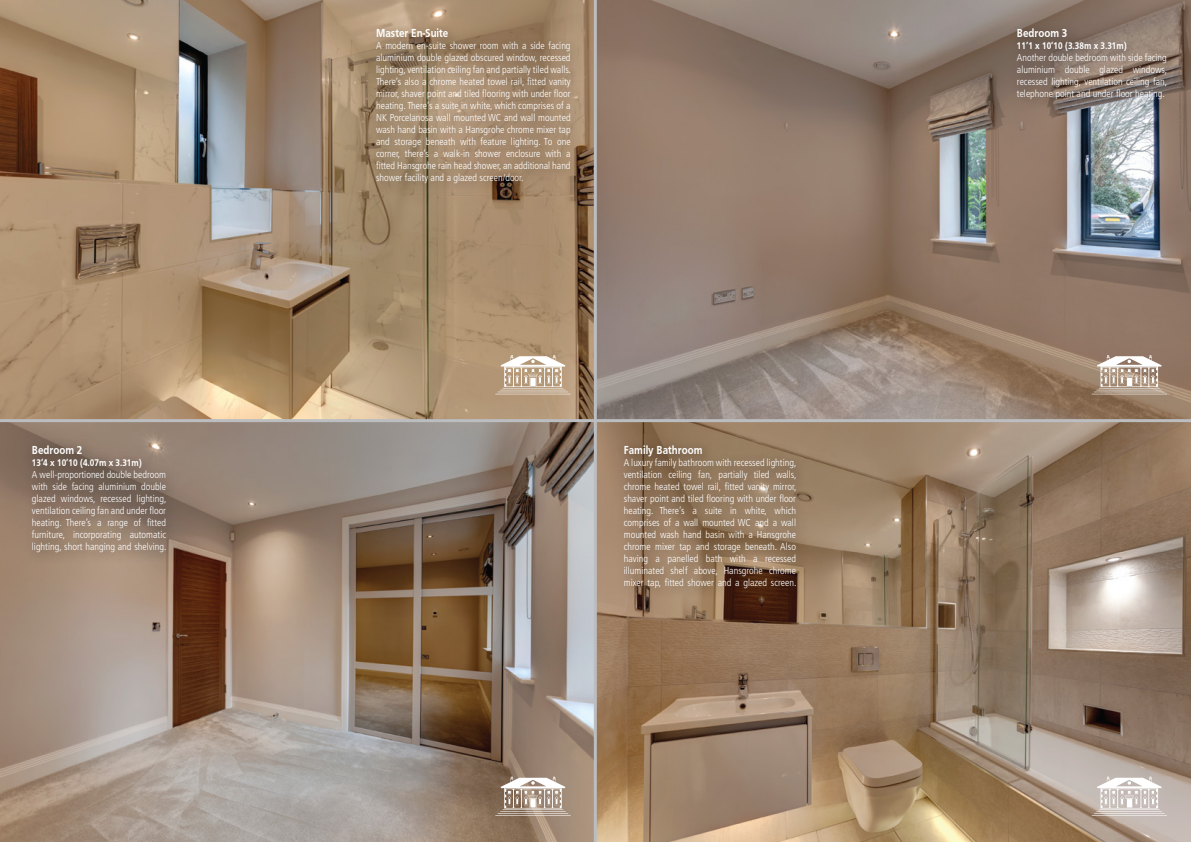
<style>
.page{position:relative;width:1191px;height:842px;background:#fff}
.page>*{position:absolute;margin:0;border:0;box-sizing:border-box;transform-origin:0 0}
.t1{font:700 12px "Frutiger Cnd";color:#fff}
.t2{font:300 condensed 10px/12px "Frutiger LT Std";color:#fff;text-align:justify}
.t3{font:700 10px "Frutiger Cnd";color:#fff}
</style>
<div class="page">
<img style="left:0;top:0;width:1191px;height:842px">
<img style="left:364px;top:15px;width:227px;height:186px">
<img style="left:20px;top:432px;width:166px;height:150px">
<img style="left:1004px;top:15px;width:183px;height:108px">
<img style="left:611px;top:432px;width:205px;height:236px">
<hr style="left:0;top:419px;width:1191px;height:3px;background:#bbbdc0">
<hr style="left:594px;top:0;width:3px;height:842px;background:#bbbdc0">
<svg style="left:495px;top:355px;width:75px;height:39px"></svg>
<svg style="left:495px;top:777px;width:75px;height:39px"></svg>
<svg style="left:1091px;top:355px;width:76px;height:39px"></svg>
<svg style="left:1091px;top:777px;width:76px;height:39px"></svg>
<p class="t1" style="left:32px;top:443px;width:52px">Bedroom 2</p>
<p class="t3" style="left:32px;top:457px;width:111px">13’4 x 10’10 (4.07m x 3.31m)</p>
<p class="t2" style="left:32px;top:469px;width:136px">A well-proportioned double bedroom with side facing aluminium double glazed windows, recessed lighting, ventilation ceiling fan and under floor heating. There’s a range of fitted furniture, incorporating automatic lighting, short hanging and shelving.</p>
<p class="t1" style="left:376px;top:26px;width:74px">Master En-Suite</p>
<p class="t2" style="left:376px;top:40px;width:196px">A modern en-suite shower room with a side facing aluminium double glazed obscured window, recessed lighting, ventilation ceiling fan and partially tiled walls.<br>There’s also a chrome heated towel rail, fitted vanity mirror, shaver point and tiled flooring with under floor heating. There’s a suite in white, which comprises of a NK Porcelanosa wall mounted WC and wall mounted wash hand basin with a Hansgrohe chrome mixer tap and storage beneath with feature lighting. To one corner, there’s a walk-in shower enclosure with a fitted Hansgrohe rain head shower, an additional hand shower facility and a glazed screen/door.</p>
<p class="t1" style="left:624px;top:443px;width:80px">Family Bathroom</p>
<p class="t2" style="left:624px;top:457px;width:174px">A luxury family bathroom with recessed lighting, ventilation ceiling fan, partially tiled walls, chrome heated towel rail, fitted vanity mirror, shaver point and tiled flooring with under floor heating. There’s a suite in white, which comprises of a wall mounted WC and a wall mounted wash hand basin with a Hansgrohe chrome mixer tap and storage beneath. Also having a panelled bath with a recessed illuminated shelf above, Hansgrohe chrome mixer tap, fitted shower and a glazed screen.</p>
<p class="t1" style="left:1017px;top:26px;width:52px">Bedroom 3</p>
<p class="t3" style="left:1017px;top:40px;width:111px">11’1 x 10’10 (3.38m x 3.31m)</p>
<p class="t2" style="left:1017px;top:52px;width:152px">Another double bedroom with side facing aluminium double glazed windows, recessed lighting, ventilation ceiling fan, telephone point and under floor heating.</p>
</div>
